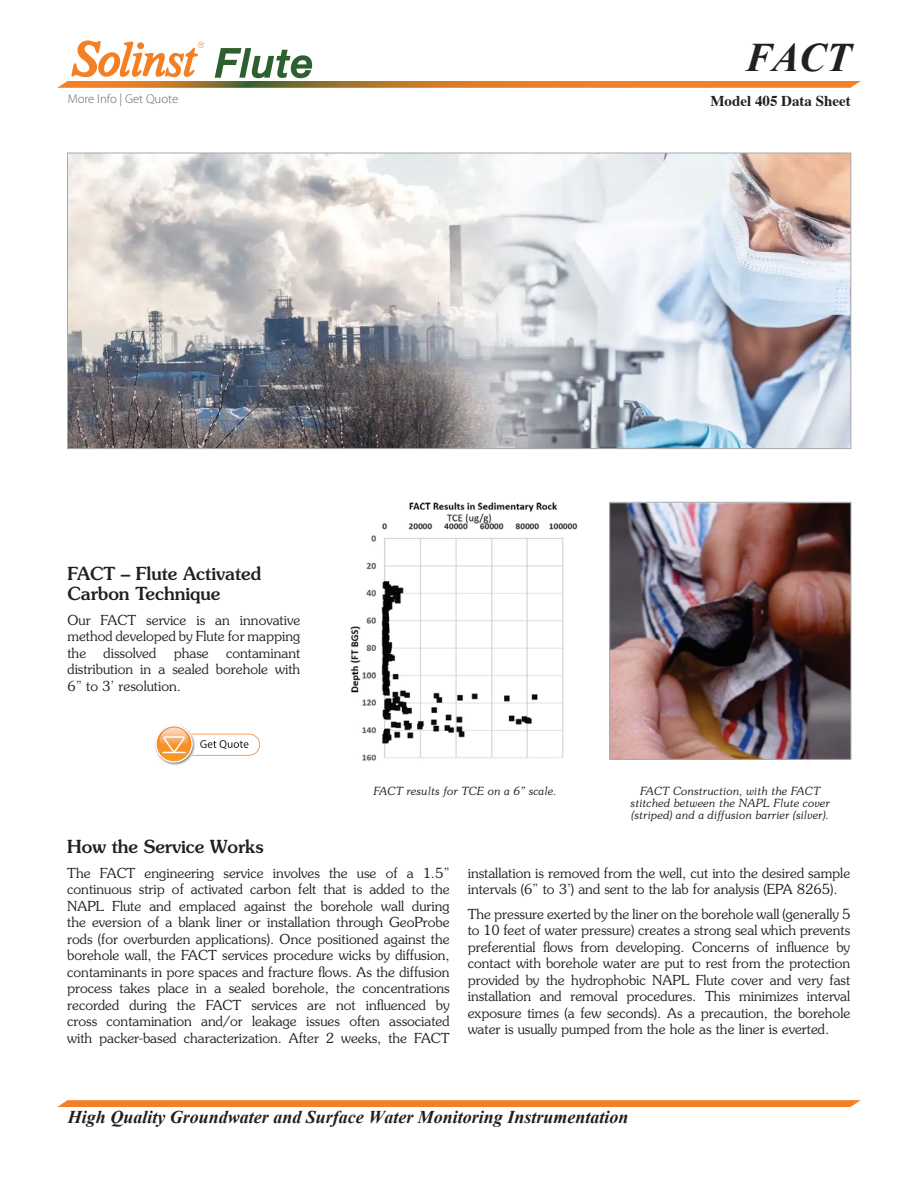
<style>
.page{position:relative;width:918px;height:1188px;background:#fff}
.page>*{position:absolute;margin:0;border:0;box-sizing:border-box;transform-origin:0 0}
.t1{font:italic 700 40.5px "Times New Roman";color:#231f20}
.t2{font:italic 700 18px "Times New Roman";color:#231f20}
.Body_Subtitles{font:500 18px/19.5px "Souvenir Std";color:#231f20}
.t3{font:700 15px "Times";color:#231f20}
.Body_Text{font:300 13.8px/16.5px "Souvenir Std";color:#231f20;text-align:justify}
.ToolBox_List{font:300 12.75px "Myriad Pro";color:#636366}
.Captions{font:italic 300 11.25px/12px "Souvenir Std";color:#231f20;text-align:center}
</style>
<div class="page">
<svg style="left:57px;top:1100px;width:804px;height:7px;background:#f4852e"></svg>
<svg style="left:57px;top:40px;width:804px;height:48px"></svg>
<img style="left:611px;top:504px;width:238px;height:254px">
<div style="left:609px;top:502px;width:242px;height:258px;border:1px solid #a8a9ad"></div>
<img style="left:69px;top:155px;width:780px;height:292px">
<img style="left:350px;top:502px;width:228px;height:259px">
<img style="left:166px;top:763px;width:18px;height:2px">
<svg style="left:155px;top:725px;width:105px;height:38px"></svg>
<p class="ToolBox_List" style="left:68px;top:92px;width:112px">More Info | Get Quote</p>
<h1 class="t1" style="left:745px;top:30px;width:107px">FACT</h1>
<p class="t3" style="left:710px;top:87px;width:142px">Model 405 Data Sheet</p>
<p class="Body_Subtitles" style="left:68px;top:564px;width:195px">FACT – Flute Activated<br>Carbon Technique</p>
<p class="Body_Text" style="left:68px;top:612px;width:234px">Our FACT service is an innovative method developed by Flute for mapping the</p>
<p class="Body_Text" style="left:104px;top:645px;width:54px">dissolved</p>
<p class="Body_Text" style="left:174px;top:645px;width:37px">phase</p>
<p class="Body_Text" style="left:68px;top:645px;width:234px;text-indent:159px">contaminant distribution in a sealed borehole with 6” to 3’ resolution.</p>
<p class="Captions" style="left:374px;top:785px;width:185px">FACT results for TCE on a 6” scale.</p>
<p class="Captions" style="left:631px;top:785px;width:201px">FACT Construction, with the FACT stitched between the NAPL Flute cover (striped) and a diffusion barrier (silver).</p>
<p class="Body_Subtitles" style="left:67px;top:836px;width:198px">How the Service Works</p>
<p class="Body_Text" style="left:67px;top:865px;width:384px">The FACT engineering service involves the use of a 1.5” continuous strip of activated carbon felt that is added to the NAPL Flute and emplaced against the borehole wall during the eversion of a blank liner or installation through GeoProbe rods (for overburden applications). Once positioned against the borehole wall, the FACT services procedure wicks by diffusion, contaminants in pore spaces and fracture flows. As the diffusion process takes place in a sealed borehole, the concentrations recorded during the FACT services are not influenced by cross contamination and/or leakage issues often associated with packer-based characterization. After 2 weeks, the FACT</p>
<p class="Body_Text" style="left:468px;top:865px;width:384px">installation is removed from the well, cut into the desired sample intervals (6” to 3’) and sent to the lab for analysis (EPA 8265).</p>
<p class="Body_Text" style="left:468px;top:906px;width:384px">The pressure exerted by the liner on the borehole wall (generally 5 to 10 feet of water pressure) creates a strong seal which prevents preferential flows from developing. Concerns of influence by contact with borehole water are put to rest from the protection provided by the hydrophobic NAPL Flute cover and very fast installation and removal procedures. This minimizes interval exposure times (a few seconds). As a precaution, the borehole water is usually pumped from the hole as the liner is everted.</p>
<h2 class="t2" style="left:68px;top:1105px;width:562px">High Quality Groundwater and Surface Water Monitoring Instrumentation</h2>
</div>
